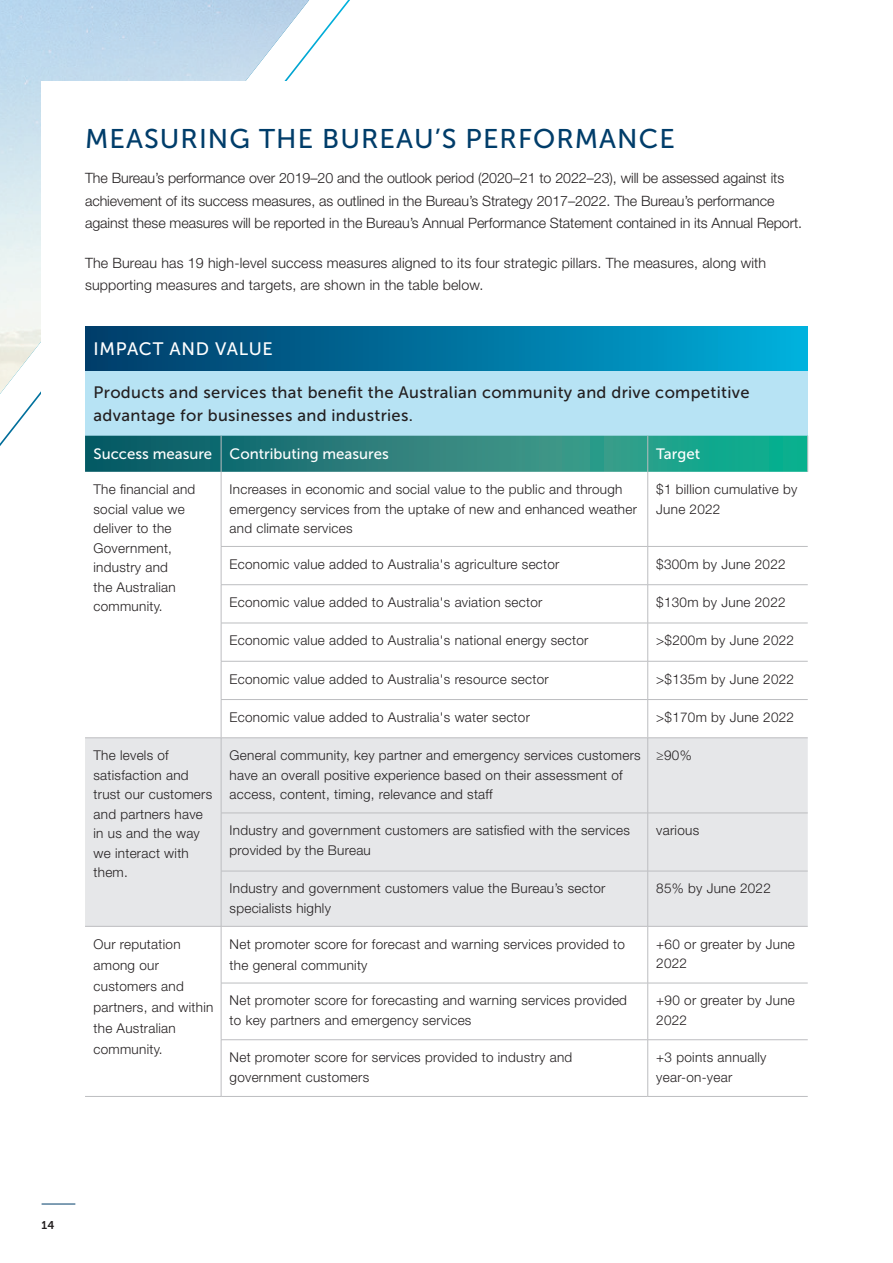
<style>
.page{position:relative;width:893px;height:1263px;background:#fff}
.page>*{position:absolute;margin:0;border:0;box-sizing:border-box;transform-origin:0 0}
.H3_Blue{font:27px "Museo Sans 500";letter-spacing:.04em;color:#003d6a}
.Table_H1{font:18px "Museo Sans 500";letter-spacing:.04em;color:#fff}
.t1{font:16.5px/22.5px "Museo Sans 500";letter-spacing:.02em;color:#231f20}
.t2{font:15px "Museo Sans 500";color:#fff}
.t3{font:300 14.25px/22.5px "Helvetica Neue LT Std";letter-spacing:-.005em;color:#231f20}
.Table_Text{font:300 13.5px/19.5px "Helvetica Neue LT Std";letter-spacing:.02em;color:#231f20}
.t4{font:11.25px "Museo Sans 700";color:#231f20}
</style>
<div class="page">
<img style="left:0;top:0;width:309px;height:394px">
<div style="left:42px;top:81px;width:806px;height:1117px;background:#fff"></div>
<div style="left:85px;top:326px;width:723px;height:45px;background:linear-gradient(to right,#013966,#00aeda)"></div>
<div style="left:85px;top:371px;width:723px;height:65px;background:#b7e3f4"></div>
<svg style="left:85px;top:436px;width:722px;height:36px;background:#22877e"></svg>
<div style="left:85px;top:738px;width:723px;height:188px;background:#e6e7e9"></div>
<hr style="left:221px;top:472px;width:1px;height:74px;background:#bcbdc0">
<hr style="left:647px;top:472px;width:1px;height:74px;background:#bcbdc0">
<hr style="left:221px;top:547px;width:1px;height:37px;background:#bcbdc0">
<hr style="left:647px;top:547px;width:1px;height:37px;background:#bcbdc0">
<hr style="left:221px;top:585px;width:1px;height:38px;background:#bcbdc0">
<hr style="left:647px;top:585px;width:1px;height:38px;background:#bcbdc0">
<hr style="left:221px;top:623px;width:1px;height:38px;background:#bcbdc0">
<hr style="left:647px;top:623px;width:1px;height:38px;background:#bcbdc0">
<hr style="left:221px;top:661px;width:1px;height:38px;background:#bcbdc0">
<hr style="left:647px;top:661px;width:1px;height:38px;background:#bcbdc0">
<hr style="left:221px;top:700px;width:1px;height:38px;background:#bcbdc0">
<hr style="left:647px;top:700px;width:1px;height:38px;background:#bcbdc0">
<hr style="left:221px;top:738px;width:1px;height:75px;background:#bcbdc0">
<hr style="left:647px;top:738px;width:1px;height:75px;background:#bcbdc0">
<hr style="left:221px;top:813px;width:1px;height:58px;background:#bcbdc0">
<hr style="left:647px;top:813px;width:1px;height:58px;background:#bcbdc0">
<hr style="left:221px;top:871px;width:1px;height:55px;background:#bcbdc0">
<hr style="left:647px;top:871px;width:1px;height:55px;background:#bcbdc0">
<hr style="left:221px;top:926px;width:1px;height:57px;background:#bcbdc0">
<hr style="left:647px;top:926px;width:1px;height:57px;background:#bcbdc0">
<hr style="left:221px;top:983px;width:1px;height:56px;background:#bcbdc0">
<hr style="left:647px;top:983px;width:1px;height:56px;background:#bcbdc0">
<hr style="left:221px;top:1040px;width:1px;height:56px;background:#bcbdc0">
<hr style="left:647px;top:1040px;width:1px;height:56px;background:#bcbdc0">
<hr style="left:221px;top:436px;width:1px;height:36px;background:#bcbdc0">
<hr style="left:647px;top:436px;width:1px;height:36px;background:#bcbdc0">
<hr style="left:807px;top:436px;width:1px;height:36px;background:#bcbdc0">
<hr style="left:221px;top:546px;width:427px;height:1px;background:#bcbdc0">
<hr style="left:648px;top:546px;width:160px;height:1px;background:#bcbdc0">
<hr style="left:221px;top:584px;width:427px;height:1px;background:#bcbdc0">
<hr style="left:648px;top:584px;width:160px;height:1px;background:#bcbdc0">
<hr style="left:221px;top:623px;width:427px;height:1px;background:#bcbdc0">
<hr style="left:648px;top:623px;width:160px;height:1px;background:#bcbdc0">
<hr style="left:221px;top:661px;width:427px;height:1px;background:#bcbdc0">
<hr style="left:648px;top:661px;width:160px;height:1px;background:#bcbdc0">
<hr style="left:221px;top:699px;width:427px;height:1px;background:#bcbdc0">
<hr style="left:648px;top:699px;width:160px;height:1px;background:#bcbdc0">
<hr style="left:85px;top:737px;width:136px;height:1px;background:#bcbdc0">
<hr style="left:221px;top:737px;width:427px;height:1px;background:#bcbdc0">
<hr style="left:648px;top:737px;width:160px;height:1px;background:#bcbdc0">
<hr style="left:221px;top:813px;width:427px;height:1px;background:#bcbdc0">
<hr style="left:648px;top:813px;width:160px;height:1px;background:#bcbdc0">
<hr style="left:221px;top:871px;width:427px;height:1px;background:#bcbdc0">
<hr style="left:648px;top:871px;width:160px;height:1px;background:#bcbdc0">
<hr style="left:85px;top:926px;width:136px;height:1px;background:#bcbdc0">
<hr style="left:221px;top:926px;width:427px;height:1px;background:#bcbdc0">
<hr style="left:648px;top:926px;width:160px;height:1px;background:#bcbdc0">
<hr style="left:221px;top:983px;width:427px;height:1px;background:#bcbdc0">
<hr style="left:648px;top:983px;width:160px;height:1px;background:#bcbdc0">
<hr style="left:221px;top:1039px;width:427px;height:1px;background:#bcbdc0">
<hr style="left:648px;top:1039px;width:160px;height:1px;background:#bcbdc0">
<hr style="left:85px;top:1096px;width:136px;height:1px;background:#bcbdc0">
<hr style="left:221px;top:1096px;width:427px;height:1px;background:#bcbdc0">
<hr style="left:648px;top:1096px;width:160px;height:1px;background:#bcbdc0">
<hr style="left:42px;top:1204px;width:33px;height:1px;background:#003d6a">
<h3 class="H3_Blue" style="left:85px;top:124px;width:591px">MEASURING THE BUREAU’S PERFORMANCE</h3>
<p class="t3" style="left:85px;top:167px;width:719px">The Bureau’s performance over 2019–20 and the outlook period (2020–21 to 2022–23), will be assessed against its achievement of its success measures, as outlined in the Bureau’s Strategy 2017–2022. The Bureau’s performance against these measures will be reported in the Bureau’s Annual Performance Statement contained in its Annual Report.</p>
<p class="t3" style="left:85px;top:251px;width:683px">The Bureau has 19 high-level success measures aligned to its four strategic pillars. The measures, along with supporting measures and targets, are shown in the table below.</p>
<p class="Table_H1" style="left:94px;top:339px;width:181px">IMPACT AND VALUE</p>
<p class="t1" style="left:94px;top:381px;width:657px">Products and services that benefit the Australian community and drive competitive advantage for businesses and industries.</p>
<p class="t2" style="left:94px;top:446px;width:120px">Success measure</p>
<p class="t2" style="left:230px;top:446px;width:161px">Contributing measures</p>
<p class="t2" style="left:656px;top:446px;width:45px">Target</p>
<p class="Table_Text" style="left:94px;top:479px;width:103px">The financial and social value we deliver to the<br>Government, industry and<br>the Australian community.</p>
<p class="Table_Text" style="left:230px;top:479px;width:409px">Increases in economic and social value to the public and through emergency services from the uptake of new and enhanced weather and climate services</p>
<p class="Table_Text" style="left:656px;top:479px;width:142px">$1 billion cumulative by<br>June 2022</p>
<p class="Table_Text" style="left:230px;top:554px;width:331px">Economic value added to Australia's agriculture sector</p>
<p class="Table_Text" style="left:656px;top:554px;width:131px">$300m by June 2022</p>
<p class="Table_Text" style="left:230px;top:592px;width:314px">Economic value added to Australia's aviation sector</p>
<p class="Table_Text" style="left:656px;top:592px;width:131px">$130m by June 2022</p>
<p class="Table_Text" style="left:230px;top:630px;width:360px">Economic value added to Australia's national energy sector</p>
<p class="Table_Text" style="left:656px;top:630px;width:139px">&gt;$200m by June 2022</p>
<p class="Table_Text" style="left:230px;top:669px;width:321px">Economic value added to Australia's resource sector</p>
<p class="Table_Text" style="left:656px;top:669px;width:139px">&gt;$135m by June 2022</p>
<p class="Table_Text" style="left:230px;top:707px;width:302px">Economic value added to Australia's water sector</p>
<p class="Table_Text" style="left:656px;top:707px;width:139px">&gt;$170m by June 2022</p>
<p class="Table_Text" style="left:94px;top:745px;width:120px">The levels of satisfaction and trust our customers and partners have in us and the way we interact with them.</p>
<p class="Table_Text" style="left:230px;top:745px;width:413px">General community, key partner and emergency services customers have an overall positive experience based on their assessment of access, content, timing, relevance and staff</p>
<p class="Table_Text" style="left:656px;top:745px;width:37px">≥90%</p>
<p class="Table_Text" style="left:230px;top:820px;width:402px">Industry and government customers are satisfied with the services provided by the Bureau</p>
<p class="Table_Text" style="left:656px;top:820px;width:44px">various</p>
<p class="Table_Text" style="left:230px;top:879px;width:377px">Industry and government customers value the Bureau’s sector specialists highly</p>
<p class="Table_Text" style="left:656px;top:879px;width:116px">85% by June 2022</p>
<p class="Table_Text" style="left:94px;top:933px;width:121px;line-height:21px">Our reputation among our customers and partners, and within the Australian community.</p>
<p class="Table_Text" style="left:230px;top:933px;width:397px;line-height:21px">Net promoter score for forecast and warning services provided to the general community</p>
<p class="Table_Text" style="left:656px;top:934px;width:140px">+60 or greater by June<br>2022</p>
<p class="Table_Text" style="left:230px;top:990px;width:399px">Net promoter score for forecasting and warning services provided to key partners and emergency services</p>
<p class="Table_Text" style="left:656px;top:990px;width:140px">+90 or greater by June<br>2022</p>
<p class="Table_Text" style="left:230px;top:1047px;width:344px">Net promoter score for services provided to industry and government customers</p>
<p class="Table_Text" style="left:656px;top:1047px;width:112px">+3 points annually year-on-year</p>
<p class="t4" style="left:42px;top:1219px;width:14px">14</p>
</div>
